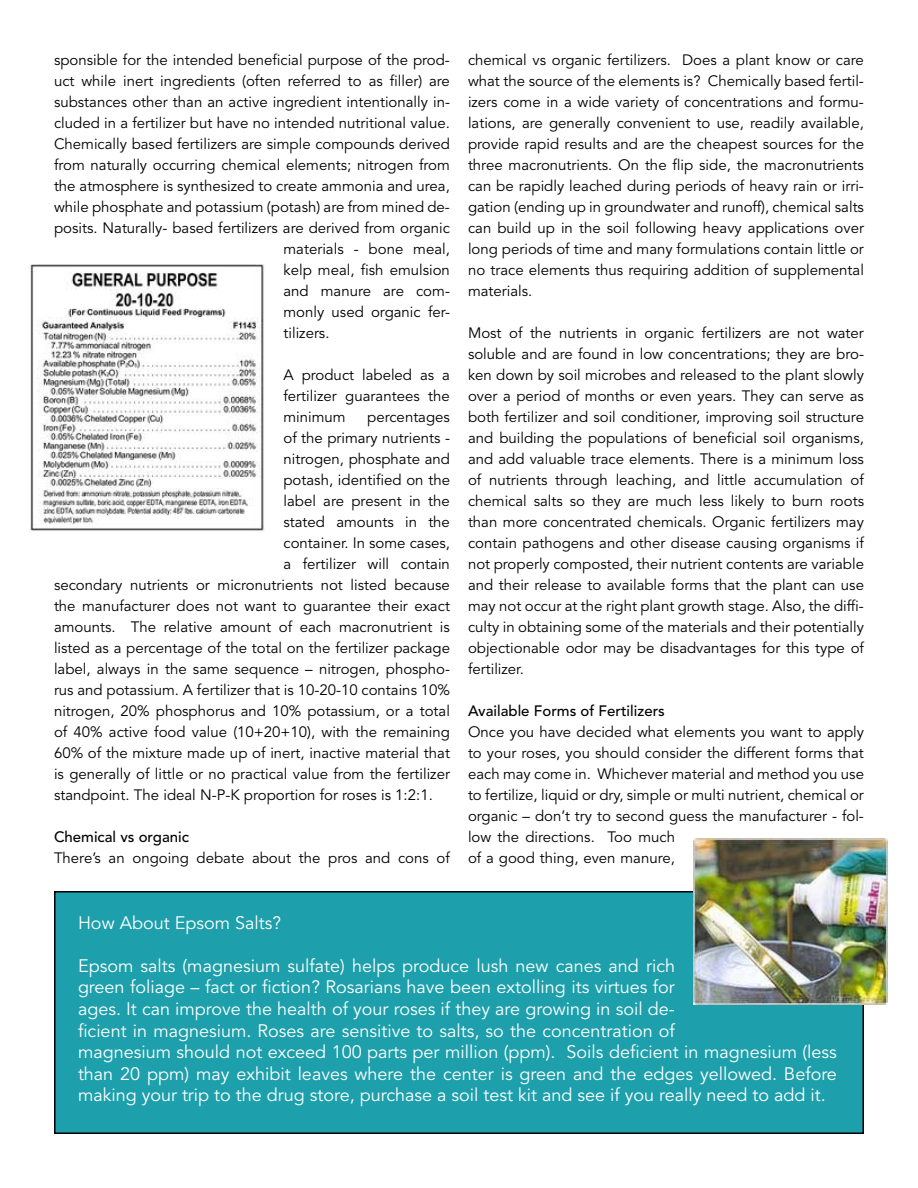
<style>
.page{position:relative;width:918px;height:1188px;background:#fff}
.page>*{position:absolute;margin:0;border:0;box-sizing:border-box;transform-origin:0 0}
.t1{font:18px/21.6px "Avenir LT Std";color:#fff}
.t2{font:15px/21px "Avenir LT Std";color:#000;text-align:justify}
.t3{font:500 15px "Avenir LT Std";color:#000}
</style>
<div class="page">
<img style="left:29px;top:265px;width:235px;height:267px">
<div style="left:55px;top:892px;width:808px;height:241px;background:#1da0ab"></div>
<div style="left:54px;top:891px;width:810px;height:243px;border:2px solid #000"></div>
<img style="left:693px;top:838px;width:195px;height:167px">
<p class="t2" style="left:54px;top:50px;width:397px">sponsible for the intended beneficial purpose of the prod-</p>
<p class="t2" style="left:54px;top:71px;width:397px">uct while inert ingredients (often referred to as filler) are</p>
<p class="t2" style="left:54px;top:92px;width:398px">substances other than an active ingredient intentionally in-</p>
<p class="t2" style="left:54px;top:113px;width:398px">cluded in a fertilizer but have no intended nutritional value.</p>
<p class="t2" style="left:54px;top:134px;width:397px">Chemically based fertilizers are simple compounds derived</p>
<p class="t2" style="left:54px;top:155px;width:397px">from naturally occurring chemical elements; nitrogen from</p>
<p class="t2" style="left:54px;top:176px;width:397px">the atmosphere is synthesized to create ammonia and urea,</p>
<p class="t2" style="left:54px;top:197px;width:397px">while phosphate and potassium (potash) are from mined de-</p>
<p class="t2" style="left:54px;top:218px;width:397px">posits. Naturally- based fertilizers are derived from organic</p>
<p class="t2" style="left:284px;top:239px;width:168px">materials - bone meal,</p>
<p class="t2" style="left:284px;top:260px;width:168px">kelp meal, fish emulsion</p>
<p class="t2" style="left:284px;top:281px;width:168px">and manure are com-</p>
<p class="t2" style="left:284px;top:302px;width:168px">monly used organic fer-</p>
<p class="t2" style="left:284px;top:323px;width:48px">tilizers.</p>
<p class="t2" style="left:284px;top:365px;width:168px">A product labeled as a fertilizer guarantees the minimum</p>
<p class="t2" style="left:367px;top:407px;width:84px">percentages</p>
<p class="t2" style="left:284px;top:428px;width:168px">of the primary nutrients -</p>
<p class="t2" style="left:284px;top:449px;width:168px">nitrogen, phosphate and</p>
<p class="t2" style="left:284px;top:470px;width:168px">potash, identified on the</p>
<p class="t2" style="left:284px;top:491px;width:168px">label are present in the</p>
<p class="t2" style="left:284px;top:512px;width:168px">stated amounts in the</p>
<p class="t2" style="left:284px;top:533px;width:168px">container. In some cases,</p>
<p class="t2" style="left:284px;top:554px;width:168px">a fertilizer will contain</p>
<p class="t2" style="left:54px;top:575px;width:397px">secondary nutrients or micronutrients not listed because</p>
<p class="t2" style="left:54px;top:596px;width:397px">the manufacturer does not want to guarantee their exact</p>
<p class="t2" style="left:54px;top:617px;width:397px">amounts. The relative amount of each macronutrient is</p>
<p class="t2" style="left:54px;top:638px;width:398px">listed as a percentage of the total on the fertilizer package</p>
<p class="t2" style="left:54px;top:659px;width:398px">label, always in the same sequence – nitrogen, phospho-</p>
<p class="t2" style="left:54px;top:680px;width:398px">rus and potassium. A fertilizer that is 10-20-10 contains 10%</p>
<p class="t2" style="left:54px;top:701px;width:397px">nitrogen, 20% phosphorus and 10% potassium, or a total</p>
<p class="t2" style="left:54px;top:722px;width:397px">of 40% active food value (10+20+10), with the remaining</p>
<p class="t2" style="left:54px;top:743px;width:398px">60% of the mixture made up of inert, inactive material that</p>
<p class="t2" style="left:54px;top:764px;width:397px">is generally of little or no practical value from the fertilizer</p>
<p class="t2" style="left:54px;top:785px;width:380px">standpoint. The ideal N-P-K proportion for roses is 1:2:1.</p>
<p class="t3" style="left:54px;top:828px;width:137px">Chemical vs organic</p>
<p class="t2" style="left:54px;top:848px;width:397px">There’s an ongoing debate about the pros and cons of</p>
<p class="t2" style="left:468px;top:50px;width:398px">chemical vs organic fertilizers. Does a plant know or care what the source of the elements is? Chemically based fertil&shy;izers come in a wide variety of concentrations and formu&shy;lations, are generally convenient to use, readily available, provide rapid results and are the cheapest sources for the three macronutrients. On the flip side, the macronutrients can be rapidly leached during periods of heavy rain or irri&shy;gation (ending up in groundwater and runoff), chemical salts can build up in the soil following heavy applications over long periods of time and many formulations contain little or no trace elements thus requiring addition of supplemental materials.</p>
<p class="t2" style="left:468px;top:323px;width:398px">Most of the nutrients in organic fertilizers are not water soluble and are found in low concentrations; they are bro&shy;ken down by soil microbes and released to the plant slowly over a period of months or even years. They can serve as both fertilizer and soil conditioner, improving soil structure and building the populations of beneficial soil organisms, and add valuable trace elements. There is a minimum loss of nutrients through leaching, and little accumulation of chemical salts so they are much less likely to burn roots than more concentrated chemicals. Organic fertilizers may contain pathogens and other disease causing organisms if not properly composted, their nutrient contents are variable and their release to available forms that the plant can use may not occur at the right plant growth stage. Also, the diffi&shy;culty in obtaining some of the materials and their potentially objectionable odor may be disadvantages for this type of fertilizer.</p>
<p class="t3" style="left:468px;top:702px;width:198px">Available Forms of Fertilizers</p>
<p class="t2" style="left:468px;top:722px;width:398px;text-align:left">Once you have decided what elements you want to apply to your roses, you should consider the different forms that each may come in. Whichever material and method you use to fertilize, liquid or dry, simple or multi nutrient, chemical or organic – don’t try to second guess the manufacturer - fol&shy;low the directions. Too much<br>of a good thing, even manure,</p>
<p class="t1" style="left:78px;top:912px;width:205px">How About Epsom Salts?</p>
<p class="t1" style="left:78px;top:955px;width:761px">Epsom salts (magnesium sulfate) helps produce lush new canes and rich<br>green foliage – fact or fiction? Rosarians have been extolling its virtues for<br>ages. It can improve the health of your roses if they are growing in soil de-<br>ficient in magnesium. Roses are sensitive to salts, so the concentration of<br>magnesium should not exceed 100 parts per million (ppm). Soils deficient in magnesium (less than 20 ppm) may exhibit leaves where the center is green and the edges yellowed. Before making your trip to the drug store, purchase a soil test kit and see if you really need to add it.</p>
</div>
